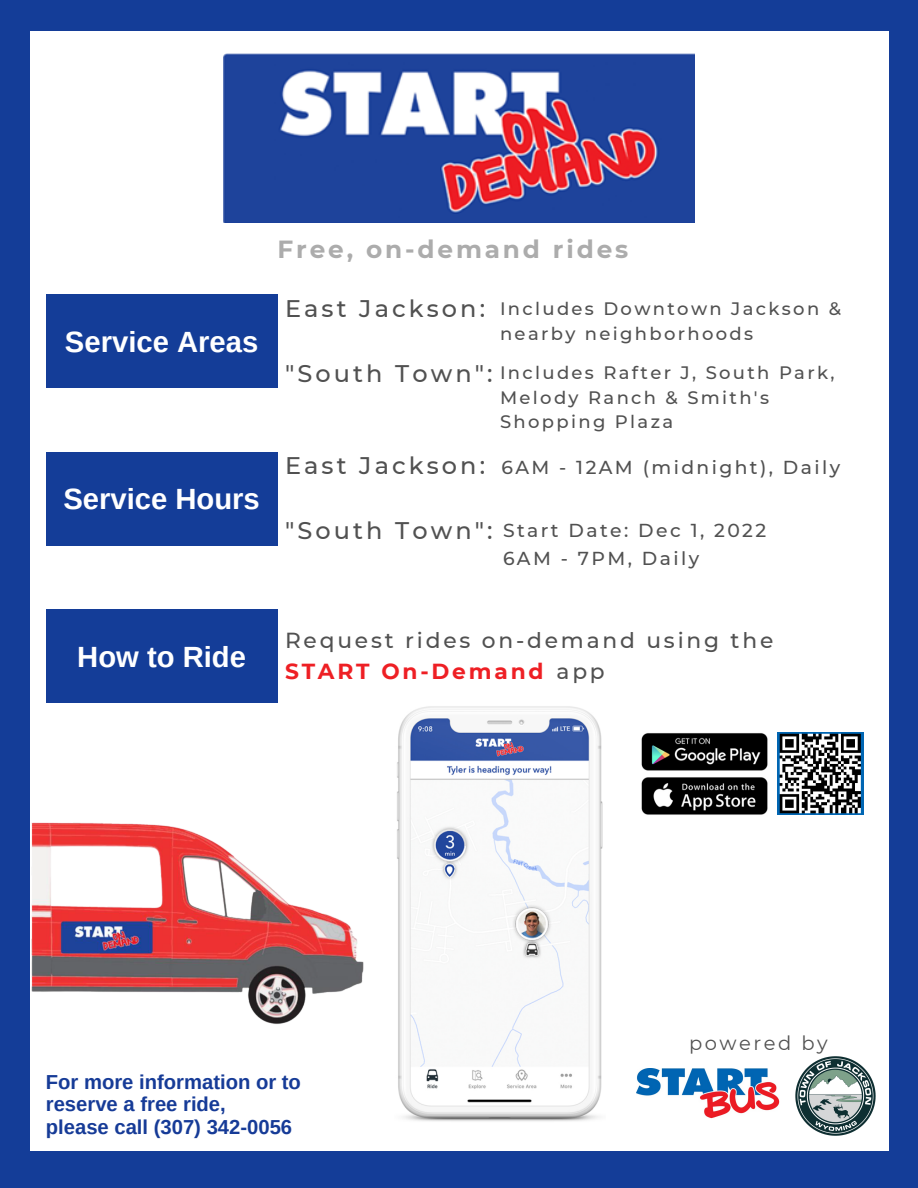
<style>
.page{position:relative;width:918px;height:1188px;background:#143d98}
.page>*{position:absolute;margin:0;border:0;box-sizing:border-box;transform-origin:0 0}
.t1{font:700 29.25px "Arimo";color:#fff}
.t2{font:700 24.75px "Montserrat";letter-spacing:.115em;color:#acacac}
.t3{font:500 24px "Montserrat";letter-spacing:.13em;color:#515151}
.t4{font:500 21.75px/30.3px "Montserrat";letter-spacing:.13em;color:#515151}
.t5{font:700 20.25px/22.5px "Arimo";color:#163b97}
.t6{font:19.5px "Montserrat";letter-spacing:.13em;color:#515151}
.t7{font:500 18.75px "Montserrat";letter-spacing:.13em;color:#515151}
.t8{font:500 18px/24.8px "Montserrat";letter-spacing:.13em;color:#515151}
.s1{font-weight:700;color:#ee1f24}
</style>
<div class="page">
<div style="left:30px;top:31px;width:859px;height:1119px;background:#fff"></div>
<img style="left:31px;top:822px;width:333px;height:202px">
<img style="left:778px;top:733px;width:85px;height:82px">
<img style="left:397px;top:706px;width:206px;height:415px">
<img style="left:641px;top:733px;width:127px;height:82px">
<img style="left:223px;top:53px;width:471px;height:169px">
<div style="left:46px;top:452px;width:232px;height:93px;background:#143d98"></div>
<div style="left:46px;top:610px;width:232px;height:93px;background:#143d98"></div>
<div style="left:46px;top:294px;width:232px;height:94px;background:#143d98"></div>
<img style="left:636px;top:1069px;width:143px;height:49px">
<img style="left:795px;top:1056px;width:81px;height:80px">
<h1 class="t1" style="left:65px;top:325px;width:195px">Service Areas</h1>
<h1 class="t1" style="left:63px;top:483px;width:198px">Service Hours</h1>
<h2 class="t2" style="left:278px;top:234px;width:352px">Free, on-demand rides</h2>
<h3 class="t3" style="left:285px;top:294px;width:202px">East Jackson:</h3>
<h3 class="t3" style="left:285px;top:359px;width:209px">"South Town":</h3>
<p class="t8" style="left:500px;top:296px;width:343px">Includes Downtown Jackson &amp; nearby neighborhoods</p>
<p class="t8" style="left:500px;top:360px;width:336px">Includes Rafter J, South Park,<br>Melody Ranch &amp; Smith's<br>Shopping Plaza</p>
<h3 class="t3" style="left:285px;top:451px;width:202px">East Jackson:</h3>
<p class="t7" style="left:501px;top:456px;width:340px">6AM - 12AM (midnight), Daily</p>
<h3 class="t3" style="left:285px;top:516px;width:209px">"South Town":</h3>
<p class="t7" style="left:503px;top:519px;width:265px">Start Date: Dec 1, 2022</p>
<p class="t7" style="left:503px;top:547px;width:198px">6AM - 7PM, Daily</p>
<h1 class="t1" style="left:77px;top:640px;width:170px">How to Ride</h1>
<p class="t4" style="left:285px;top:625px;width:490px">Request rides on-demand using the<br><span class="s1">START On-Demand</span> app</p>
<p class="t6" style="left:689px;top:1031px;width:140px">powered by</p>
<p class="t5" style="left:46px;top:1070px;width:257px">For more information or to reserve a free ride,<br>please call (307) 342-0056</p>
</div>
